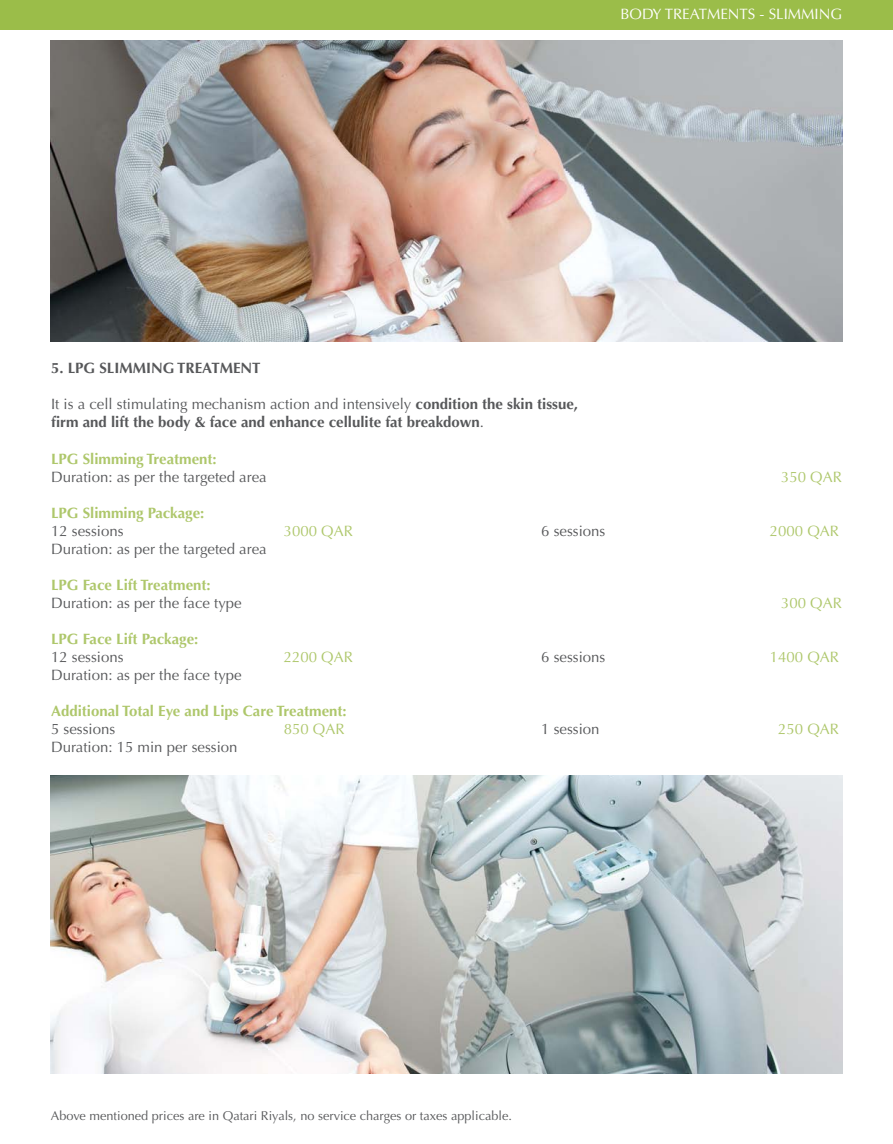
<style>
.page{position:relative;width:893px;height:1144px;background:#fff}
.page>*{position:absolute;margin:0;border:0;box-sizing:border-box;transform-origin:0 0}
.body_copy{font:15px "Optima";color:#57585a}
.titles{font:700 15px "Optima";color:#aec76b}
.titles-2{font:700 15px "Optima";color:#57585a}
.titles-3{font:15px "Optima";color:#57585a}
.body_copy-2{font:15px "Optima";color:#aec76b}
.body_copy-3{font:15px "Optima";color:#fff}
.body_copy-4{font:12.75px "Optima";color:#57585a}
.s1{font-weight:700}
.s2{font-weight:400}
</style>
<div class="page">
<div style="left:0;top:0;width:893px;height:30px;background:#9bbd49"></div>
<img style="left:51px;top:775px;width:791px;height:299px">
<img style="left:51px;top:40px;width:791px;height:301px">
<p class="body_copy-3" style="left:620px;top:6px;width:223px">BODY TREATMENTS - SLIMMING</p>
<p class="titles-2" style="left:51px;top:360px;width:211px">5. LPG SLIMMING TREATMENT</p>
<p class="titles-3" style="left:51px;top:396px;width:528px">It is a cell stimulating mechanism action and intensively <span class="s1">condition the skin tissue,</span></p>
<p class="titles-2" style="left:51px;top:414px;width:434px">firm and lift the body &amp; face and enhance cellulite fat breakdown<span class="s2">.</span></p>
<p class="titles" style="left:51px;top:450px;width:167px">LPG Slimming Treatment:</p>
<p class="body_copy" style="left:51px;top:468px;width:217px">Duration: as per the targeted area</p>
<p class="body_copy-2" style="left:781px;top:468px;width:62px">350 QAR</p>
<p class="titles" style="left:51px;top:504px;width:155px">LPG Slimming Package:</p>
<p class="body_copy" style="left:51px;top:522px;width:74px">12 sessions</p>
<p class="body_copy-2" style="left:284px;top:522px;width:71px">3000 QAR</p>
<p class="body_copy" style="left:541px;top:522px;width:66px">6 sessions</p>
<p class="body_copy-2" style="left:770px;top:522px;width:71px">2000 QAR</p>
<p class="body_copy" style="left:51px;top:540px;width:217px">Duration: as per the targeted area</p>
<p class="titles" style="left:51px;top:576px;width:161px">LPG Face Lift Treatment:</p>
<p class="body_copy" style="left:51px;top:594px;width:192px">Duration: as per the face type</p>
<p class="body_copy-2" style="left:781px;top:594px;width:62px">300 QAR</p>
<p class="titles" style="left:51px;top:630px;width:149px">LPG Face Lift Package:</p>
<p class="body_copy" style="left:51px;top:648px;width:74px">12 sessions</p>
<p class="body_copy-2" style="left:284px;top:648px;width:71px">2200 QAR</p>
<p class="body_copy" style="left:541px;top:648px;width:66px">6 sessions</p>
<p class="body_copy-2" style="left:770px;top:648px;width:71px">1400 QAR</p>
<p class="body_copy" style="left:51px;top:666px;width:192px">Duration: as per the face type</p>
<p class="titles" style="left:51px;top:702px;width:297px">Additional Total Eye and Lips Care Treatment:</p>
<p class="body_copy" style="left:51px;top:720px;width:66px">5 sessions</p>
<p class="body_copy-2" style="left:284px;top:720px;width:62px">850 QAR</p>
<p class="body_copy" style="left:541px;top:720px;width:60px">1 session</p>
<p class="body_copy-2" style="left:778px;top:720px;width:62px">250 QAR</p>
<p class="body_copy" style="left:51px;top:738px;width:188px">Duration: 15 min per session</p>
<p class="body_copy-4" style="left:51px;top:1108px;width:463px">Above mentioned prices are in Qatari Riyals, no service charges or taxes applicable.</p>
</div>
